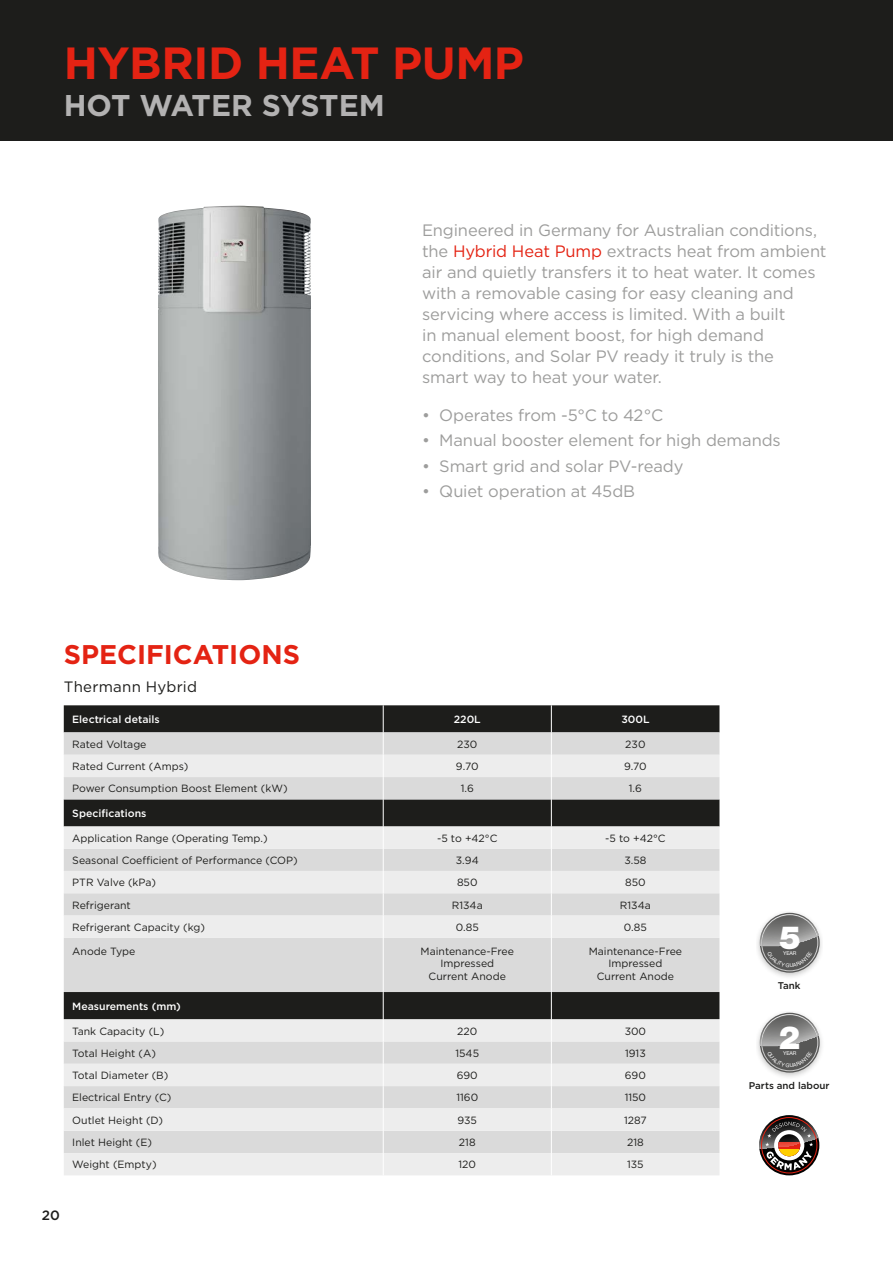
<style>
.page{position:relative;width:893px;height:1263px;background:#fff}
.page>*{position:absolute;margin:0;border:0;box-sizing:border-box;transform-origin:0 0}
.L2_Sub_head{font:700 45px "Gotham";letter-spacing:-.01em;color:#e42313}
.t1{font:900 31.95px "Helvetica Neue";color:#fff}
.L2_Sub_head-2{font:700 30px "Gotham";letter-spacing:-.015em;color:#b3b2b2}
.L2_Sub_head-3{font:700 27px "Gotham";color:#e42313}
.X3{font:16.5px/21px "Gotham";letter-spacing:-.01em;color:#9d9d9c}
.L3_Body_breakout{font:15px "Gotham";letter-spacing:.015em;color:#1d1d1b}
.t2{font:500 13.5px "Gotham";color:#1d1d1b}
.Table_body_text{font:10.5px/12.6px "Gotham";color:#1d1d1b;text-align:center}
.t3{font:500 10.5px "Gotham";color:#fff}
.t4{font:500 9.75px "Gotham";color:#1d1d1b}
.t5{font:5.25px "Helvetica Neue";letter-spacing:-.01em;color:#fff}
.s1{color:#e42313}
</style>
<div class="page">
<div style="left:0;top:0;width:893px;height:141px;background:#1d1d1b"></div>
<img style="left:158px;top:206px;width:153px;height:374px">
<div style="left:64px;top:705px;width:655px;height:27px;background:#1d1d1b"></div>
<svg style="left:64px;top:732px;width:655px;height:23px;fill:#dadada"></svg>
<svg style="left:64px;top:755px;width:655px;height:237px;fill:#dadada"></svg>
<svg style="left:383px;top:705px;width:1px;height:233px"></svg>
<svg style="left:551px;top:705px;width:1px;height:233px"></svg>
<hr style="left:383px;top:938px;width:1px;height:54px;background:#fff">
<hr style="left:551px;top:938px;width:1px;height:54px;background:#fff">
<svg style="left:64px;top:992px;width:655px;height:183px"></svg>
<img style="left:757px;top:1012px;width:65px;height:65px">
<img style="left:757px;top:912px;width:65px;height:65px">
<svg style="left:759px;top:1115px;width:60px;height:60px"></svg>
<div style="left:761px;top:1117px;width:56px;height:56px;border:1px solid #e42313;border-radius:50%"></div>
<svg style="left:765px;top:1121px;width:48px;height:49px"></svg>
<hr style="left:892px;top:141px;width:1px;height:682px;background:#ededed">
<svg style="left:760px;top:1013px;width:60px;height:59px"></svg>
<svg style="left:760px;top:913px;width:60px;height:60px"></svg>
<p class="L2_Sub_head" style="left:64px;top:33px;width:462px">HYBRID HEAT PUMP</p>
<p class="L2_Sub_head-2" style="left:64px;top:86px;width:323px">HOT WATER SYSTEM</p>
<p class="L2_Sub_head-3" style="left:64px;top:636px;width:238px">SPECIFICATIONS</p>
<p class="L3_Body_breakout" style="left:64px;top:677px;width:135px">Thermann Hybrid</p>
<p class="X3" style="left:422px;top:219px;width:406px">Engineered in Germany for Australian conditions, the <span class="s1">Hybrid Heat Pump</span> extracts heat from ambient air and quietly transfers it to heat water. It comes with a removable casing for easy cleaning and servicing where access is limited. With a built<br>in manual element boost, for high demand conditions, and Solar PV ready it truly is the<br>smart way to heat your water.</p>
<p class="X3" style="left:422px;top:404px;width:243px">• Operates from -5°C to 42°C</p>
<p class="X3" style="left:422px;top:430px;width:360px">• Manual booster element for high demands</p>
<p class="X3" style="left:422px;top:455px;width:263px">• Smart grid and solar PV-ready</p>
<p class="X3" style="left:422px;top:480px;width:215px">• Quiet operation at 45dB</p>
<p class="t3" style="left:72px;top:712px;width:89px">Electrical details</p>
<p class="t3" style="left:454px;top:712px;width:28px">220L</p>
<p class="t3" style="left:621px;top:712px;width:30px">300L</p>
<p class="Table_body_text" style="left:72px;top:737px;width:76px">Rated Voltage</p>
<p class="Table_body_text" style="left:457px;top:737px;width:22px">230</p>
<p class="Table_body_text" style="left:625px;top:737px;width:22px">230</p>
<p class="Table_body_text" style="left:72px;top:760px;width:117px">Rated Current (Amps)</p>
<p class="Table_body_text" style="left:456px;top:760px;width:24px">9.70</p>
<p class="Table_body_text" style="left:624px;top:760px;width:24px">9.70</p>
<p class="Table_body_text" style="left:72px;top:782px;width:217px">Power Consumption Boost Element (kW)</p>
<p class="Table_body_text" style="left:461px;top:782px;width:15px">1.6</p>
<p class="Table_body_text" style="left:629px;top:782px;width:15px">1.6</p>
<p class="t3" style="left:72px;top:806px;width:76px">Specifications</p>
<p class="Table_body_text" style="left:72px;top:832px;width:197px">Application Range (Operating Temp.)</p>
<p class="Table_body_text" style="left:437px;top:832px;width:62px">-5 to +42°C</p>
<p class="Table_body_text" style="left:605px;top:832px;width:62px">-5 to +42°C</p>
<p class="Table_body_text" style="left:72px;top:854px;width:227px">Seasonal Coefficient of Performance (COP)</p>
<p class="Table_body_text" style="left:456px;top:854px;width:24px">3.94</p>
<p class="Table_body_text" style="left:624px;top:854px;width:24px">3.58</p>
<p class="Table_body_text" style="left:72px;top:876px;width:85px">PTR Valve (kPa)</p>
<p class="Table_body_text" style="left:457px;top:876px;width:22px">850</p>
<p class="Table_body_text" style="left:625px;top:876px;width:22px">850</p>
<p class="Table_body_text" style="left:72px;top:898px;width:60px">Refrigerant</p>
<p class="Table_body_text" style="left:452px;top:898px;width:32px">R134a</p>
<p class="Table_body_text" style="left:620px;top:898px;width:32px">R134a</p>
<p class="Table_body_text" style="left:72px;top:921px;width:134px">Refrigerant Capacity (kg)</p>
<p class="Table_body_text" style="left:456px;top:921px;width:24px">0.85</p>
<p class="Table_body_text" style="left:624px;top:921px;width:24px">0.85</p>
<p class="Table_body_text" style="left:72px;top:944px;width:65px">Anode Type</p>
<p class="Table_body_text" style="left:421px;top:944px;width:95px">Maintenance-Free<br>Impressed<br>Current Anode</p>
<p class="Table_body_text" style="left:589px;top:944px;width:95px">Maintenance-Free<br>Impressed<br>Current Anode</p>
<p class="t3" style="left:72px;top:999px;width:110px">Measurements (mm)</p>
<p class="Table_body_text" style="left:72px;top:1024px;width:93px">Tank Capacity (L)</p>
<p class="Table_body_text" style="left:457px;top:1024px;width:22px">220</p>
<p class="Table_body_text" style="left:625px;top:1024px;width:23px">300</p>
<p class="Table_body_text" style="left:72px;top:1046px;width:85px">Total Height (A)</p>
<p class="Table_body_text" style="left:455px;top:1046px;width:25px">1545</p>
<p class="Table_body_text" style="left:625px;top:1046px;width:22px">1913</p>
<p class="Table_body_text" style="left:72px;top:1069px;width:98px">Total Diameter (B)</p>
<p class="Table_body_text" style="left:457px;top:1069px;width:22px">690</p>
<p class="Table_body_text" style="left:625px;top:1069px;width:22px">690</p>
<p class="Table_body_text" style="left:72px;top:1091px;width:101px">Electrical Entry (C)</p>
<p class="Table_body_text" style="left:456px;top:1091px;width:23px">1160</p>
<p class="Table_body_text" style="left:625px;top:1091px;width:23px">1150</p>
<p class="Table_body_text" style="left:72px;top:1113px;width:92px">Outlet Height (D)</p>
<p class="Table_body_text" style="left:458px;top:1113px;width:21px">935</p>
<p class="Table_body_text" style="left:624px;top:1113px;width:24px">1287</p>
<p class="Table_body_text" style="left:72px;top:1136px;width:81px">Inlet Height (E)</p>
<p class="Table_body_text" style="left:459px;top:1136px;width:18px">218</p>
<p class="Table_body_text" style="left:627px;top:1136px;width:18px">218</p>
<p class="Table_body_text" style="left:72px;top:1158px;width:86px">Weight (Empty)</p>
<p class="Table_body_text" style="left:458px;top:1158px;width:19px">120</p>
<p class="Table_body_text" style="left:627px;top:1158px;width:18px">135</p>
<p class="t2" style="left:42px;top:1207px;width:20px">20</p>
<p class="t1" style="left:779px;top:918px;width:23px">5</p>
<p class="t5" style="left:783px;top:950px;width:15px">YEAR</p>
<p class="t4" style="left:778px;top:979px;width:24px">Tank</p>
<p class="t1" style="left:779px;top:1018px;width:23px">2</p>
<p class="t5" style="left:783px;top:1050px;width:15px">YEAR</p>
<p class="t4" style="left:749px;top:1079px;width:82px">Parts and labour</p>
</div>
